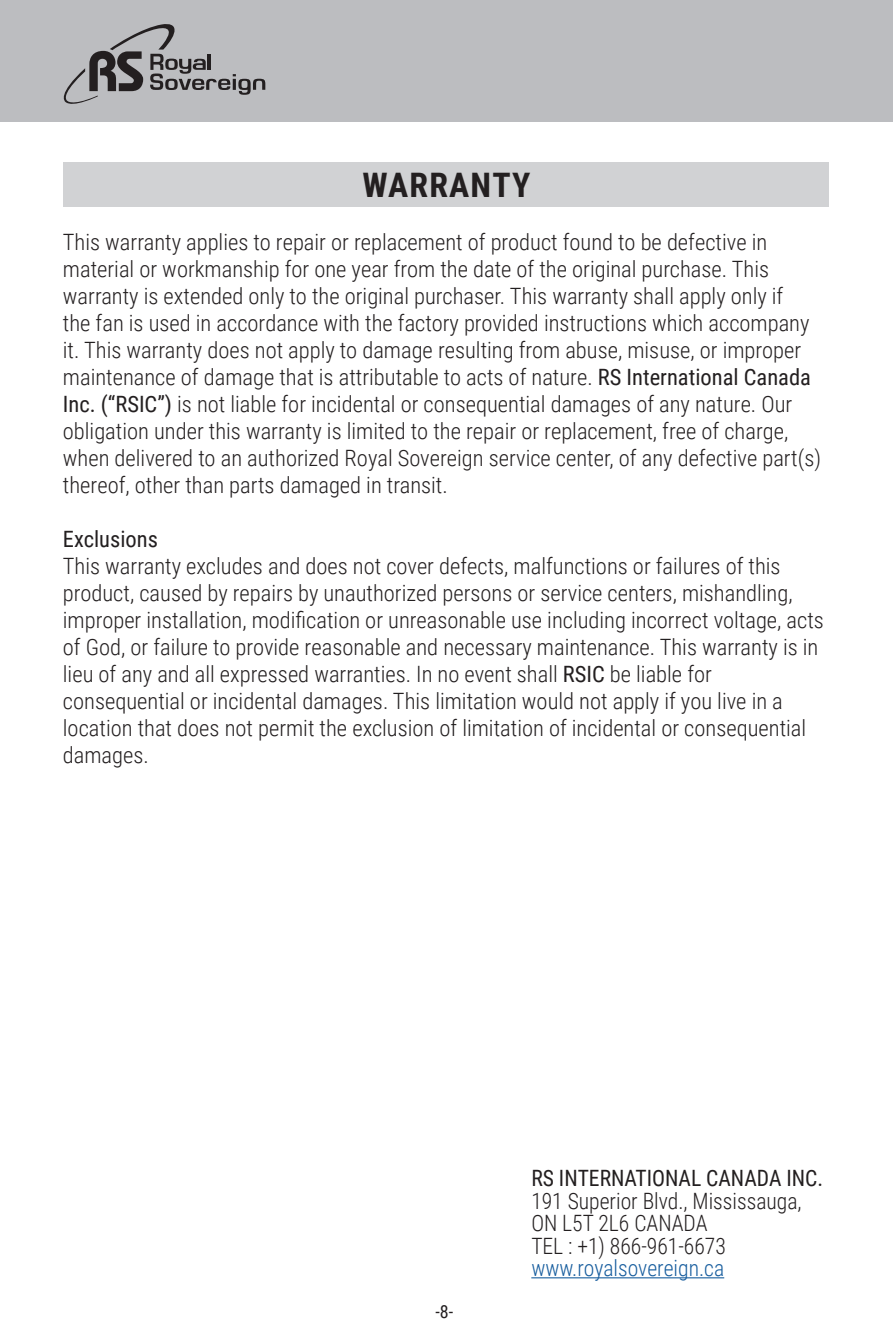
<style>
.page{position:relative;width:893px;height:1340px;background:#fff}
.page>*{position:absolute;margin:0;border:0;box-sizing:border-box;transform-origin:0 0}
.t1{font:700 33.75px "Roboto Condensed";letter-spacing:.035em;color:#231f20}
.t2{font:300 22.5px/27px "Roboto Condensed";color:#231f20}
.t3{font:300 22.5px/22.5px "Roboto Condensed";color:#231f20;scale:.96 1}
.t4{font:22.5px "Roboto Condensed";color:#231f20;scale:.96 1}
.t5{font:300 22.5px "Roboto Condensed";color:#175d9e;scale:.96 1}
.t6{font:22.5px "Roboto Condensed";color:#231f20}
.t7{font:18px "Roboto Condensed";color:#231f20}
.s1{font-weight:400}
</style>
<div class="page">
<div style="left:0;top:0;width:893px;height:122px;background:#bcbdc0"></div>
<svg style="left:63px;top:24px;width:202px;height:80px"></svg>
<hr style="left:531px;top:1277px;width:193px;height:1px;background:#175d9e">
<div style="left:64px;top:162px;width:765px;height:45px;background:#d1d2d4"></div>
<hr style="left:892px;top:0;width:1px;height:1339px;background:#bcbdc0">
<h1 class="t1" style="left:362px;top:162px;width:170px">WARRANTY</h1>
<p class="t2" style="left:63px;top:227px;width:760px">This warranty applies to repair or replacement of product found to be defective in material or workmanship for one year from the date of the original purchase. This warranty is extended only to the original purchaser. This warranty shall apply only if<br>the fan is used in accordance with the factory provided instructions which accompany it. This warranty does not apply to damage resulting from abuse, misuse, or improper maintenance of damage that is attributable to acts of nature. <span class="s1">RS International Canada Inc. (“RSIC”)</span> is not liable for incidental or consequential damages of any nature. Our obligation under this warranty is limited to the repair or replacement, free of charge, when delivered to an authorized Royal Sovereign service center, of any defective part(s) thereof, other than parts damaged in transit.</p>
<p class="t6" style="left:63px;top:523px;width:97px">Exclusions</p>
<p class="t2" style="left:63px;top:551px;width:762px">This warranty excludes and does not cover defects, malfunctions or failures of this product, caused by repairs by unauthorized persons or service centers, mishandling, improper installation, modification or unreasonable use including incorrect voltage, acts of God, or failure to provide reasonable and necessary maintenance. This warranty is in lieu of any and all expressed warranties. In no event shall <span class="s1">RSIC</span> be liable for consequential or incidental damages. This limitation would not apply if you live in a location that does not permit the exclusion of limitation of incidental or consequential damages.</p>
<p class="t7" style="left:435px;top:1298px;width:19px">-8-</p>
<p class="t4" style="left:531px;top:1162px;width:306px">RS INTERNATIONAL CANADA INC.</p>
<p class="t3" style="left:531px;top:1188px;width:283px">191 Superior Blvd., Mississauga,<br>ON L5T 2L6 CANADA<br>TEL : +1) 866-961-6673</p>
<p class="t5" style="left:531px;top:1252px;width:202px">www.royalsovereign.ca</p>
</div>
